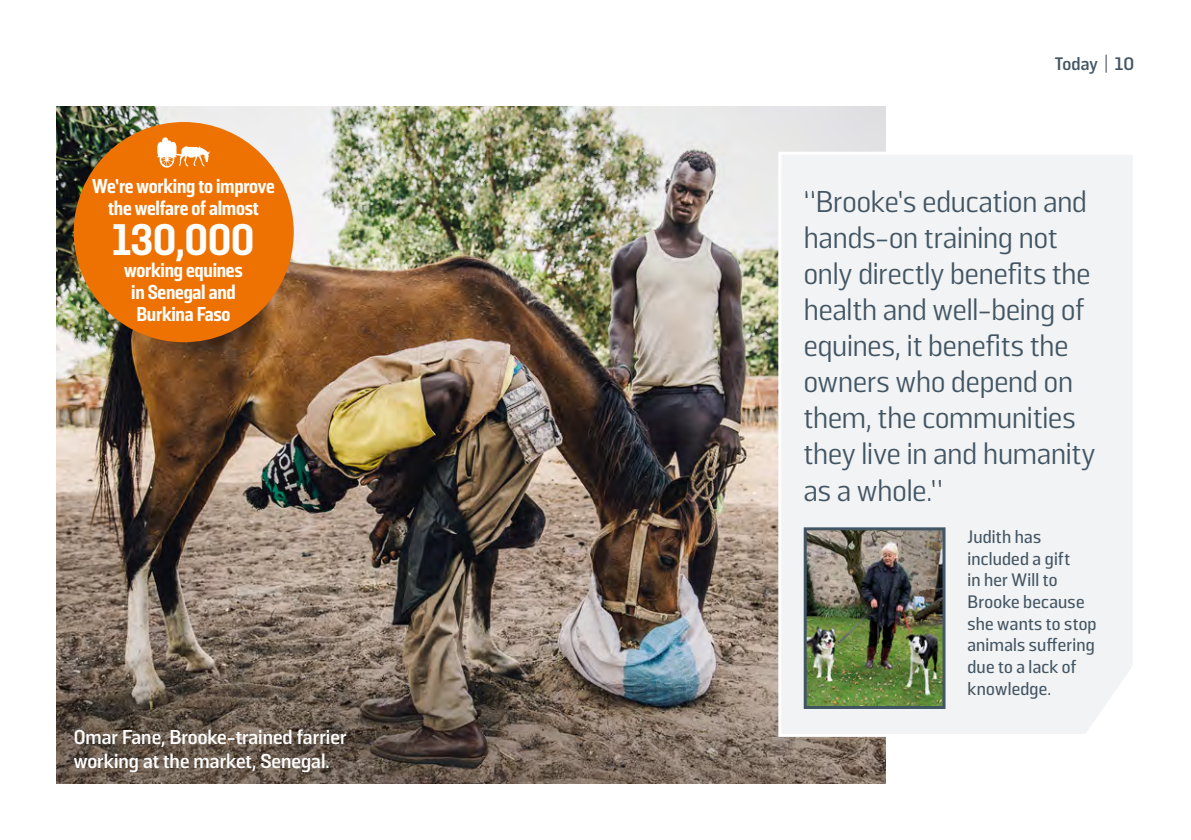
<style>
.page{position:relative;width:1191px;height:840px;background:#fff}
.page>*{position:absolute;margin:0;border:0;box-sizing:border-box;transform-origin:0 0}
.t1{font:800 44px "Solido Constricted";letter-spacing:-.015em;color:#fff}
.Case_Study_Quote{font:30px/36px "Solido";letter-spacing:-.005em;color:#425563}
.t2{font:800 20px/22px "Solido Constricted";letter-spacing:-.015em;color:#fff;text-align:center}
.Image_Caption_Left{font:700 20px/24px "Solido";color:#fff}
.Case_Study_Caption{font:500 18px/21.6px "Solido";letter-spacing:.01em;color:#425563}
.t3{font:700 18px "Solido";letter-spacing:.005em;color:#425563}
</style>
<div class="page">
<img style="left:57px;top:107px;width:829px;height:675px">
<div style="left:777px;top:150px;width:356px;height:589px;background:#f2f3f4"></div>
<img style="left:807px;top:531px;width:134px;height:173px">
<div style="left:803px;top:527px;width:142px;height:181px;border:3px solid #425563"></div>
<div style="left:74px;top:122px;width:220px;height:220px;background:#ee7202;border-radius:50%"></div>
<svg style="left:157px;top:137px;width:53px;height:30px"></svg>
<p class="t2" style="left:92px;top:176px;width:184px">We’re working to improve the welfare of almost</p>
<p class="t1" style="left:112px;top:214px;width:144px">130,000</p>
<p class="t2" style="left:124px;top:260px;width:120px">working equines in Senegal and<br>Burkina Faso</p>
<p class="Image_Caption_Left" style="left:74px;top:726px;width:274px">Omar Fane, Brooke-trained farrier working at the market, Senegal.</p>
<p class="t3" style="left:1055px;top:54px;width:81px">Today | 10</p>
<p class="Case_Study_Quote" style="left:803px;top:185px;width:293px">“Brooke’s education and hands-on training not only directly benefits the health and well-being of equines, it benefits the owners who depend on them, the communities they live in and humanity as a whole.”</p>
<p class="Case_Study_Caption" style="left:967px;top:526px;width:130px">Judith has included a gift<br>in her Will to<br>Brooke because she wants to stop animals suffering due to a lack of knowledge.</p>
</div>
